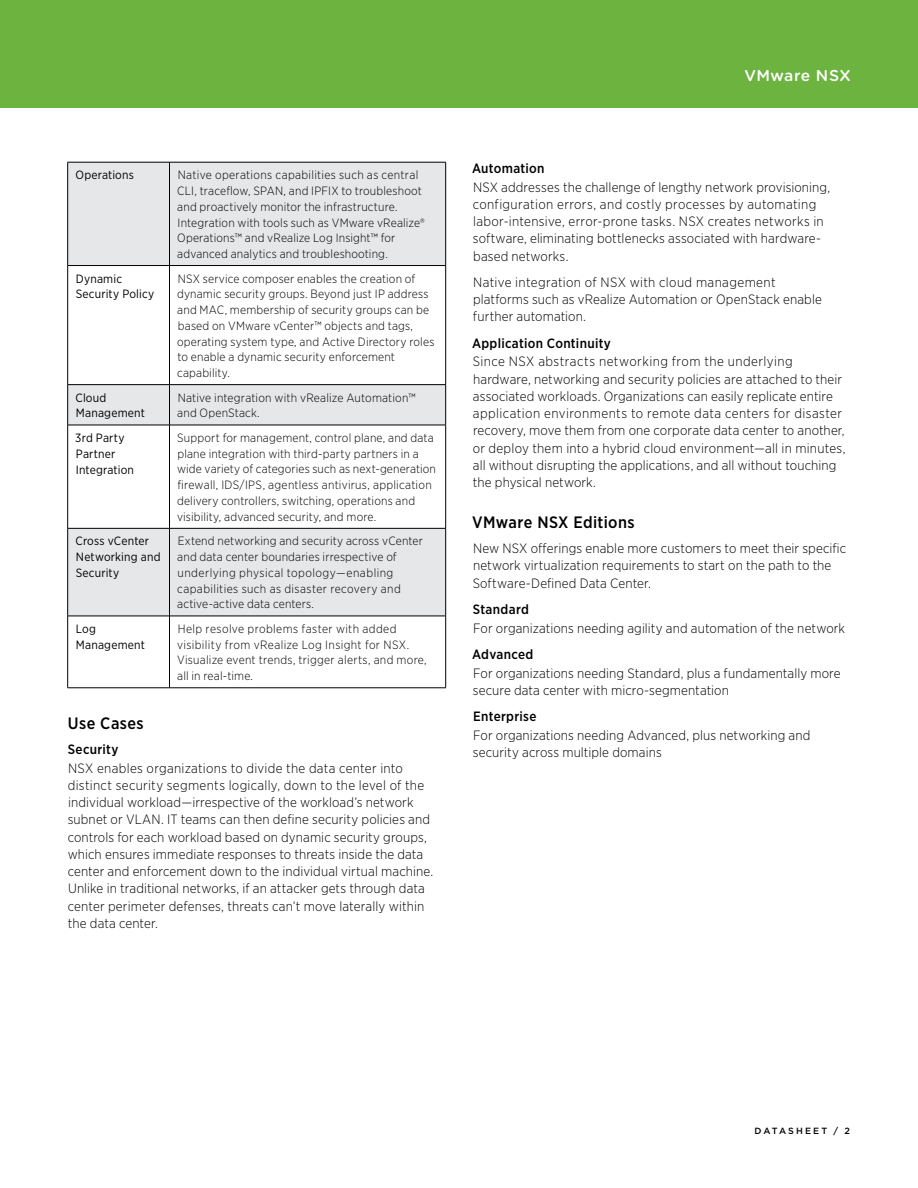
<style>
.page{position:relative;width:918px;height:1188px;background:#fff}
.page>*{position:absolute;margin:0;border:0;box-sizing:border-box;transform-origin:0 0}
.t1{font:500 16.5px "Gotham Narrow";letter-spacing:.025em;color:#000}
.t2{font:500 15.75px "Gotham Rounded";letter-spacing:.025em;color:#fff}
.t3{font:300 13.5px/17.2px "Gotham Narrow";letter-spacing:.01em;color:#000}
.t4{font:500 13.5px "Gotham Narrow";letter-spacing:.02em;color:#000}
.t5{font:300 12px/15.8px "Gotham Narrow";letter-spacing:.015em;color:#000}
.t6{font:12px/15.8px "Gotham Narrow";letter-spacing:.015em;color:#000}
.t7{font:500 9px "Gotham";letter-spacing:.235em;color:#000}
</style>
<div class="page">
<div style="left:0;top:0;width:918px;height:108px;background:#6cb33f"></div>
<svg style="left:68px;top:163px;width:377px;height:453px;fill:#e6e7e8"></svg>
<hr style="left:68px;top:162px;width:102px;height:1px;background:#000">
<hr style="left:67px;top:162px;width:1px;height:103px;background:#000">
<hr style="left:170px;top:162px;width:276px;height:1px;background:#000">
<hr style="left:169px;top:162px;width:1px;height:103px;background:#000">
<hr style="left:445px;top:162px;width:1px;height:103px;background:#000">
<hr style="left:68px;top:265px;width:102px;height:1px;background:#000">
<hr style="left:67px;top:266px;width:1px;height:118px;background:#000">
<hr style="left:170px;top:265px;width:276px;height:1px;background:#000">
<hr style="left:169px;top:266px;width:1px;height:118px;background:#000">
<hr style="left:445px;top:266px;width:1px;height:118px;background:#000">
<hr style="left:68px;top:384px;width:102px;height:1px;background:#000">
<hr style="left:67px;top:385px;width:1px;height:40px;background:#000">
<hr style="left:170px;top:384px;width:276px;height:1px;background:#000">
<hr style="left:169px;top:385px;width:1px;height:40px;background:#000">
<hr style="left:445px;top:385px;width:1px;height:40px;background:#000">
<hr style="left:68px;top:425px;width:102px;height:1px;background:#000">
<hr style="left:67px;top:425px;width:1px;height:103px;background:#000">
<hr style="left:170px;top:425px;width:276px;height:1px;background:#000">
<hr style="left:169px;top:425px;width:1px;height:103px;background:#000">
<hr style="left:445px;top:425px;width:1px;height:103px;background:#000">
<hr style="left:68px;top:528px;width:102px;height:1px;background:#000">
<hr style="left:67px;top:529px;width:1px;height:87px;background:#000">
<hr style="left:170px;top:528px;width:276px;height:1px;background:#000">
<hr style="left:169px;top:529px;width:1px;height:87px;background:#000">
<hr style="left:445px;top:529px;width:1px;height:87px;background:#000">
<hr style="left:68px;top:616px;width:102px;height:1px;background:#000">
<hr style="left:67px;top:616px;width:1px;height:72px;background:#000">
<hr style="left:170px;top:616px;width:276px;height:1px;background:#000">
<hr style="left:169px;top:616px;width:1px;height:72px;background:#000">
<hr style="left:445px;top:616px;width:1px;height:72px;background:#000">
<hr style="left:68px;top:688px;width:102px;height:1px;background:#000">
<hr style="left:170px;top:688px;width:276px;height:1px;background:#000">
<p class="t6" style="left:75px;top:167px;width:60px">Operations</p>
<p class="t5" style="left:177px;top:167px;width:249px">Native operations capabilities such as central CLI, traceflow, SPAN, and IPFIX to troubleshoot and proactively monitor the infrastructure.<br>Integration with tools such as VMware vRealize® Operations™ and vRealize Log Insight™ for advanced analytics and troubleshooting.</p>
<p class="t6" style="left:76px;top:270px;width:80px">Dynamic<br>Security Policy</p>
<p class="t5" style="left:177px;top:270px;width:259px">NSX service composer enables the creation of dynamic security groups. Beyond just IP address and MAC, membership of security groups can be based on VMware vCenter™ objects and tags, operating system type, and Active Directory roles to enable a dynamic security enforcement capability.</p>
<p class="t6" style="left:75px;top:389px;width:71px">Cloud<br>Management</p>
<p class="t5" style="left:177px;top:389px;width:240px">Native integration with vRealize Automation™ and OpenStack.</p>
<p class="t6" style="left:75px;top:430px;width:60px">3rd Party<br>Partner<br>Integration</p>
<p class="t5" style="left:177px;top:430px;width:260px">Support for management, control plane, and data plane integration with third-party partners in a wide variety of categories such as next-generation firewall, IDS/IPS, agentless antivirus, application delivery controllers, switching, operations and visibility, advanced security, and more.</p>
<p class="t6" style="left:75px;top:533px;width:87px">Cross vCenter<br>Networking and<br>Security</p>
<p class="t5" style="left:177px;top:533px;width:247px">Extend networking and security across vCenter and data center boundaries irrespective of underlying physical topology—enabling capabilities such as disaster recovery and active-active data centers.</p>
<p class="t6" style="left:76px;top:621px;width:70px">Log<br>Management</p>
<p class="t5" style="left:177px;top:621px;width:251px">Help resolve problems faster with added visibility from vRealize Log Insight for NSX.<br>Visualize event trends, trigger alerts, and more, all in real-time.</p>
<p class="t1" style="left:68px;top:713px;width:77px">Use Cases</p>
<p class="t4" style="left:68px;top:741px;width:52px">Security</p>
<p class="t3" style="left:68px;top:759px;width:367px">NSX enables organizations to divide the data center into distinct security segments logically, down to the level of the individual workload—irrespective of the workload’s network subnet or VLAN. IT teams can then define security policies and controls for each workload based on dynamic security groups, which ensures immediate responses to threats inside the data center and enforcement down to the individual virtual machine.<br>Unlike in traditional networks, if an attacker gets through data center perimeter defenses, threats can’t move laterally within the data center.</p>
<p class="t2" style="left:744px;top:64px;width:108px">VMware NSX</p>
<p class="t4" style="left:472px;top:160px;width:74px">Automation</p>
<p class="t3" style="left:473px;top:178px;width:359px">NSX addresses the challenge of lengthy network provisioning, configuration errors, and costly processes by automating labor-intensive, error-prone tasks. NSX creates networks in software, eliminating bottlenecks associated with hardware&shy;based networks.</p>
<p class="t3" style="left:473px;top:273px;width:350px">Native integration of NSX with cloud management platforms such as vRealize Automation or OpenStack enable further automation.</p>
<p class="t4" style="left:472px;top:334px;width:140px">Application Continuity</p>
<p class="t3" style="left:473px;top:353px;width:374px">Since NSX abstracts networking from the underlying hardware, networking and security policies are attached to their associated workloads. Organizations can easily replicate entire application environments to remote data centers for disaster recovery, move them from one corporate data center to another, or deploy them into a hybrid cloud environment—all in minutes, all without disrupting the applications, and all without touching the physical network.</p>
<p class="t1" style="left:472px;top:512px;width:164px">VMware NSX Editions</p>
<p class="t3" style="left:473px;top:539px;width:375px">New NSX offerings enable more customers to meet their specific network virtualization requirements to start on the path to the<br>Software-Defined Data Center.</p>
<p class="t4" style="left:473px;top:601px;width:58px">Standard</p>
<p class="t3" style="left:473px;top:619px;width:374px">For organizations needing agility and automation of the network</p>
<p class="t4" style="left:472px;top:645px;width:63px">Advanced</p>
<p class="t3" style="left:473px;top:664px;width:369px">For organizations needing Standard, plus a fundamentally more secure data center with micro-segmentation</p>
<p class="t4" style="left:473px;top:708px;width:65px">Enterprise</p>
<p class="t3" style="left:473px;top:726px;width:339px">For organizations needing Advanced, plus networking and security across multiple domains</p>
<p class="t7" style="left:755px;top:1125px;width:97px">DATASHEET / 2</p>
</div>
